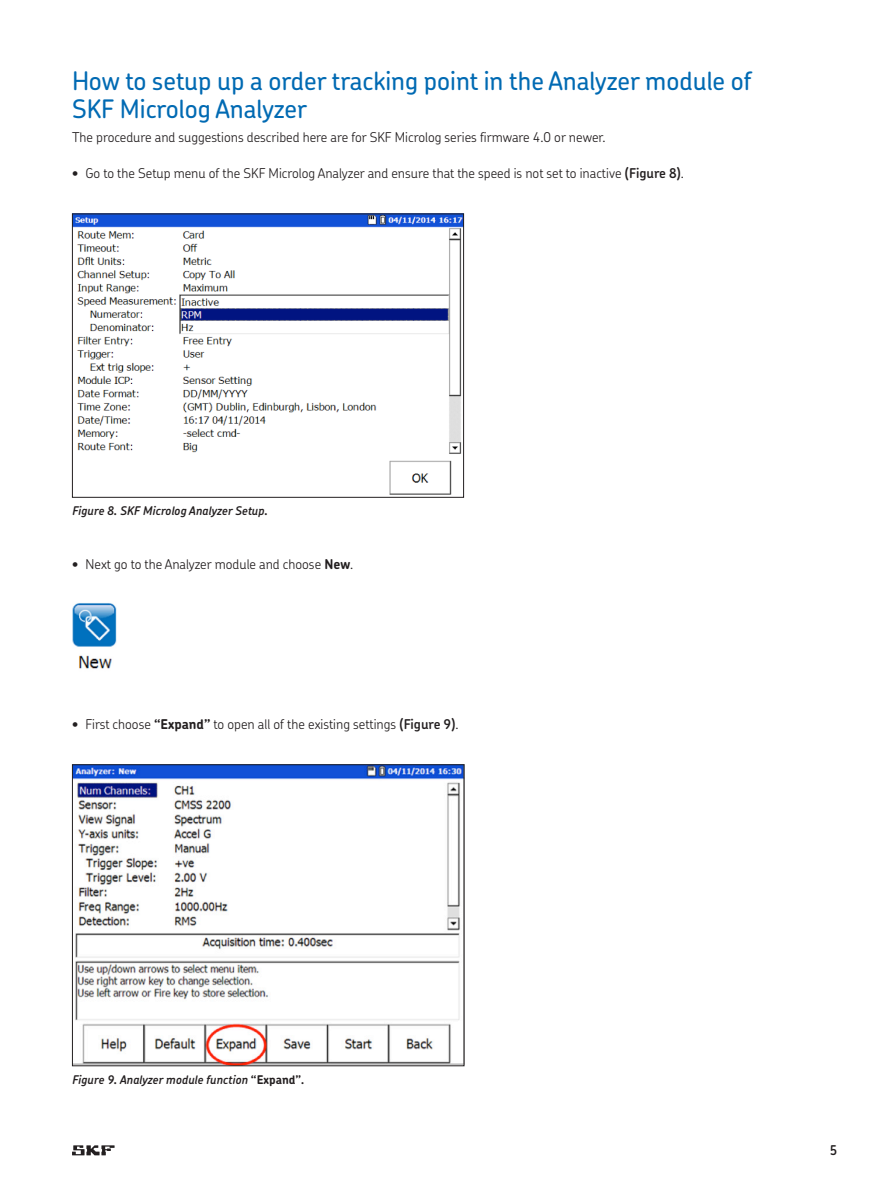
<style>
.page{position:relative;width:893px;height:1191px;background:#fff}
.page>*{position:absolute;margin:0;border:0;box-sizing:border-box;transform-origin:0 0}
._10_02_-_Heading_2{font:500 25.5px/28.5px "SKF Chevin";color:#016ab3}
._20_11_-_Body_copy{font:300 13.5px "SKF Chevin";color:#231f20}
.t1{font:600 13.5px "SKF Chevin";color:#231f20}
._62_10_-_Diagram_cap{font:italic 600 12px "SKF Chevin";color:#231f20}
.s1{font-weight:600}
.s2{font-weight:700}
.s3{font-weight:700;font-style:normal}
</style>
<div class="page">
<img style="left:74px;top:766px;width:388px;height:298px">
<div style="left:72px;top:764px;width:392px;height:302px;border:1px solid #231f20"></div>
<img style="left:72px;top:603px;width:45px;height:66px">
<img style="left:74px;top:216px;width:388px;height:279px">
<div style="left:72px;top:214px;width:392px;height:284px;border:1px solid #231f20"></div>
<svg style="left:72px;top:1145px;width:43px;height:10px"></svg>
<p class="_10_02_-_Heading_2" style="left:72px;top:66px;width:681px">How to setup up a order tracking point in the Analyzer module of<br>SKF Microlog Analyzer</p>
<p class="_20_11_-_Body_copy" style="left:72px;top:129px;width:535px">The procedure and suggestions described here are for SKF Microlog series firmware 4.0 or newer.</p>
<p class="_20_11_-_Body_copy" style="left:72px;top:164px;width:613px">• Go to the Setup menu of the SKF Microlog Analyzer and ensure that the speed is not set to inactive <span class="s1">(Figure 8)</span>.</p>
<p class="_62_10_-_Diagram_cap" style="left:72px;top:503px;width:197px">Figure 8. SKF Microlog Analyzer Setup.</p>
<p class="_20_11_-_Body_copy" style="left:72px;top:555px;width:283px">• Next go to the Analyzer module and choose <span class="s2">New</span>.</p>
<p class="_20_11_-_Body_copy" style="left:72px;top:715px;width:388px">• First choose <span class="s2">“Expand”</span> to open all of the existing settings <span class="s1">(Figure 9)</span>.</p>
<p class="_62_10_-_Diagram_cap" style="left:72px;top:1072px;width:234px">Figure 9. Analyzer module function <span class="s3">“Expand”</span>.</p>
<p class="t1" style="left:829px;top:1142px;width:9px">5</p>
</div>
